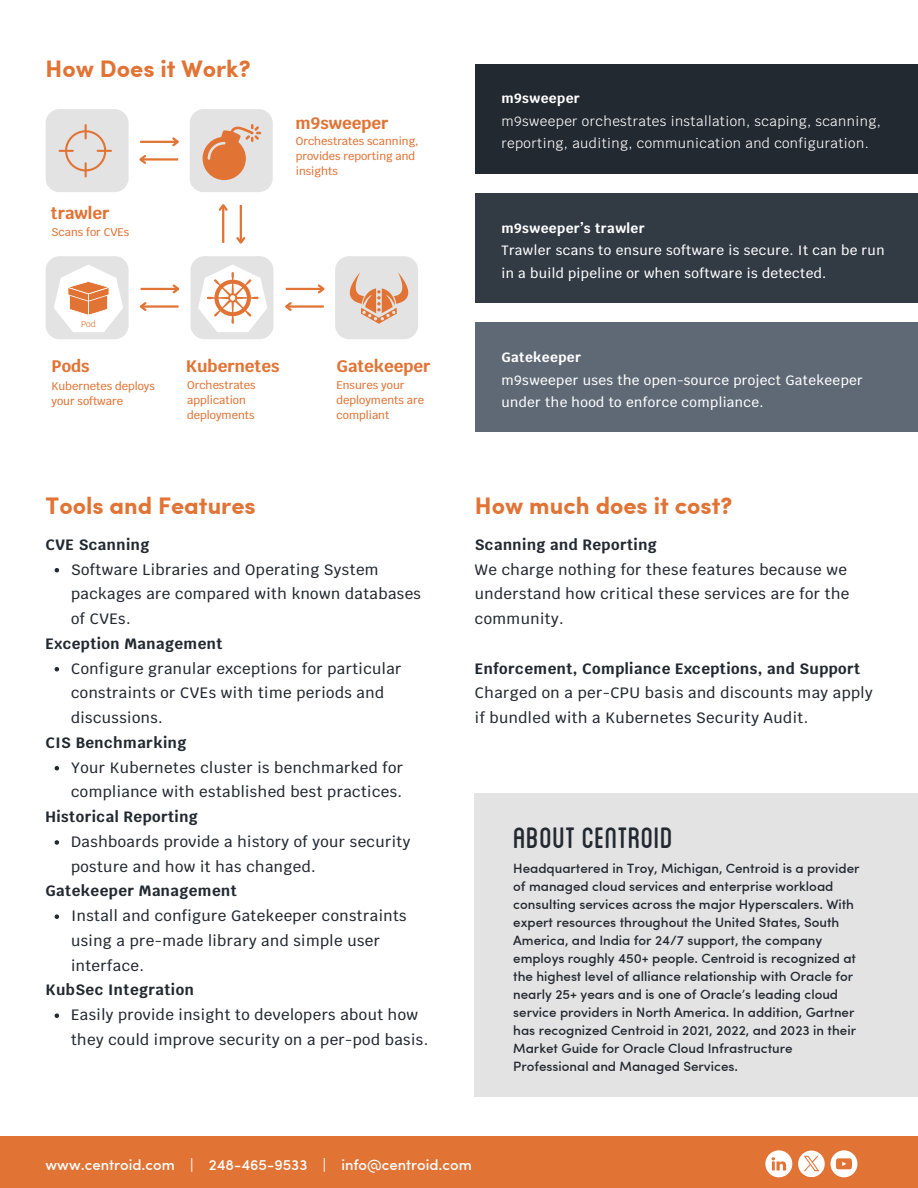
<style>
.page{position:relative;width:918px;height:1188px;background:#fff}
.page>*{position:absolute;margin:0;border:0;box-sizing:border-box;transform-origin:0 0}
.t1{font:41.55px "Blanch Caps";color:#232931}
.t2{font:700 24px "Sofia Pro";color:#e17334}
.t3{font:700 16.65px "Krub";color:#e17334}
.t4{font:500 15px/24.8px "Krub";letter-spacing:.03em;color:#232931}
.t5{font:700 15px "Krub";letter-spacing:.03em;color:#232931}
.t6{font:500 15px "Sofia Pro";color:#fff}
.t7{font:500 13.5px/18px "Sofia Pro";color:#232931}
.t8{font:500 13.5px/22.5px "Krub";letter-spacing:.03em;color:#fff}
.t9{font:13.5px/22.5px "Krub";letter-spacing:.03em;color:#fff}
.t10{font:700 13.5px "Krub";letter-spacing:.03em;color:#fff}
.t11{font:500 11.1px/14.9px "Krub";color:#e17334}
.t12{font:8.4px "Krub";color:#e17334}
.s1{font-weight:700}
</style>
<div class="page">
<div style="left:0;top:1136px;width:918px;height:52px;background:#e17334"></div>
<svg style="left:831px;top:1150px;width:26px;height:27px"></svg>
<svg style="left:765px;top:1150px;width:27px;height:27px"></svg>
<div style="left:798px;top:1151px;width:27px;height:26px;background:#fff;border-radius:50%"></div>
<img style="left:798px;top:1155px;width:27px;height:18px">
<div style="left:475px;top:793px;width:443px;height:303px;background:#e3e3e3"></div>
<div style="left:46px;top:109px;width:83px;height:83px;background:#e3e3e3;border-radius:14px"></div>
<div style="left:335px;top:256px;width:83px;height:83px;background:#e3e3e3;border-radius:14px"></div>
<div style="left:190px;top:109px;width:83px;height:83px;background:#e3e3e3;border-radius:14px"></div>
<div style="left:46px;top:256px;width:83px;height:83px;background:#e3e3e3;border-radius:14px"></div>
<div style="left:191px;top:256px;width:83px;height:83px;background:#e3e3e3;border-radius:14px"></div>
<hr style="left:141px;top:288px;width:37px;height:2px;background:#e17334">
<svg style="left:171px;top:284px;width:9px;height:10px"></svg>
<hr style="left:141px;top:305px;width:38px;height:3px;background:#e17334">
<svg style="left:139px;top:302px;width:10px;height:9px"></svg>
<hr style="left:140px;top:141px;width:38px;height:2px;background:#e17334">
<svg style="left:170px;top:137px;width:9px;height:10px"></svg>
<hr style="left:140px;top:158px;width:38px;height:3px;background:#e17334">
<svg style="left:139px;top:155px;width:9px;height:9px"></svg>
<hr style="left:286px;top:288px;width:37px;height:2px;background:#e17334">
<svg style="left:316px;top:284px;width:9px;height:10px"></svg>
<hr style="left:286px;top:305px;width:38px;height:3px;background:#e17334">
<svg style="left:285px;top:302px;width:9px;height:9px"></svg>
<hr style="left:222px;top:205px;width:2px;height:38px;background:#e17334">
<svg style="left:218px;top:204px;width:10px;height:9px"></svg>
<hr style="left:240px;top:205px;width:2px;height:38px;background:#e17334">
<svg style="left:236px;top:235px;width:10px;height:9px"></svg>
<svg style="left:203px;top:124px;width:58px;height:56px"></svg>
<svg style="left:59px;top:124px;width:53px;height:54px"></svg>
<svg style="left:54px;top:265px;width:69px;height:67px"></svg>
<svg style="left:198px;top:265px;width:69px;height:67px"></svg>
<svg style="left:349px;top:272px;width:60px;height:52px"></svg>
<div style="left:475px;top:64px;width:443px;height:109px;background:#232931"></div>
<svg style="left:55px;top:568px;width:4px;height:4px"></svg>
<svg style="left:55px;top:667px;width:4px;height:4px"></svg>
<svg style="left:55px;top:766px;width:4px;height:4px"></svg>
<svg style="left:55px;top:840px;width:4px;height:5px"></svg>
<svg style="left:55px;top:914px;width:4px;height:5px"></svg>
<svg style="left:55px;top:1013px;width:4px;height:5px"></svg>
<div style="left:475px;top:193px;width:443px;height:110px;background:#323a44"></div>
<div style="left:475px;top:322px;width:443px;height:110px;background:#5f6975"></div>
<p class="t2" style="left:46px;top:51px;width:207px">How Does it Work?</p>
<p class="t3" style="left:51px;top:202px;width:60px">trawler</p>
<h3 class="t11" style="left:51px;top:225px;width:79px">Scans for CVEs</h3>
<p class="t3" style="left:296px;top:112px;width:94px">m9sweeper</p>
<h6 class="t11" style="left:296px;top:134px;width:124px">Orchestrates scanning, provides reporting and insights</h6>
<p class="t12" style="left:81px;top:318px;width:16px">Pod</p>
<p class="t3" style="left:51px;top:355px;width:40px">Pods</p>
<p class="t3" style="left:186px;top:355px;width:95px">Kubernetes</p>
<p class="t3" style="left:337px;top:355px;width:96px">Gatekeeper</p>
<h6 class="t11" style="left:51px;top:379px;width:105px">Kubernetes deploys your software</h6>
<h3 class="t11" style="left:187px;top:377px;width:70px">Orchestrates application deployments</h3>
<h6 class="t11" style="left:337px;top:377px;width:89px">Ensures your deployments are</h6>
<h3 class="t11" style="left:337px;top:407px;width:54px">compliant</h3>
<h3 class="t2" style="left:46px;top:487px;width:212px">Tools and Features</h3>
<h4 class="t5" style="left:46px;top:535px;width:105px">CVE Scanning</h4>
<p class="t4" style="left:71px;top:557px;width:351px">Software Libraries and Operating System packages are compared with known databases of CVEs.</p>
<h4 class="t5" style="left:46px;top:634px;width:178px">Exception Management</h4>
<p class="t4" style="left:71px;top:656px;width:332px">Configure granular exceptions for particular constraints or CVEs with time periods and discussions.</p>
<h2 class="t5" style="left:46px;top:733px;width:142px">CIS Benchmarking</h2>
<h4 class="t4" style="left:71px;top:755px;width:334px">Your Kubernetes cluster is benchmarked for compliance with established best practices.</h4>
<p class="t5" style="left:46px;top:807px;width:154px">Historical Reporting</p>
<h4 class="t4" style="left:71px;top:829px;width:341px">Dashboards provide a history of your security posture and how it has changed.</h4>
<p class="t5" style="left:46px;top:881px;width:193px">Gatekeeper Management</p>
<h4 class="t4" style="left:71px;top:903px;width:337px">Install and configure Gatekeeper constraints using a pre-made library and simple user interface.</h4>
<p class="t5" style="left:46px;top:980px;width:150px">KubSec Integration</p>
<h4 class="t4" style="left:71px;top:1002px;width:359px">Easily provide insight to developers about how they could improve security on a per-pod basis.</h4>
<h5 class="t10" style="left:501px;top:90px;width:80px">m9sweeper</h5>
<p class="t9" style="left:501px;top:110px;width:381px">m9sweeper orchestrates installation, scaping, scanning, reporting, auditing, communication and configuration.</p>
<p class="t10" style="left:501px;top:219px;width:145px">m9sweeper’s trawler</p>
<h4 class="t8" style="left:501px;top:239px;width:385px">Trawler scans to ensure software is secure. It can be run in a build pipeline or when software is detected.</h4>
<p class="t10" style="left:501px;top:349px;width:81px">Gatekeeper</p>
<h2 class="t8" style="left:501px;top:369px;width:363px">m9sweeper uses the open-source project Gatekeeper under the hood to enforce compliance.</h2>
<h6 class="t2" style="left:475px;top:487px;width:259px">How much does it cost?</h6>
<p class="t4" style="left:475px;top:532px;width:376px"><span class="s1">Scanning and Reporting<br></span>We charge nothing for these features because we understand how critical these services are for the community.</p>
<h4 class="t4" style="left:475px;top:656px;width:399px"><span class="s1">Enforcement, Compliance Exceptions, and Support<br></span>Charged on a per-CPU basis and discounts may apply if bundled with a Kubernetes Security Audit.</h4>
<h6 class="t1" style="left:513px;top:812px;width:161px">AboutCentroid</h6>
<h3 class="t7" style="left:513px;top:858px;width:348px">Headquartered in Troy, Michigan, Centroid is a provider of managed cloud services and enterprise workload consulting services across the major Hyperscalers. With expert resources throughout the United States, South America, and India for 24/7 support, the company employs roughly 450+ people. Centroid is recognized at the highest level of alliance relationship with Oracle for nearly 25+ years and is one of Oracle’s leading cloud service providers in North America. In addition, Gartner has recognized Centroid in 2021, 2022, and 2023 in their Market Guide for Oracle Cloud Infrastructure Professional and Managed Services.</h3>
<p class="t6" style="left:46px;top:1154px;width:428px">www.centroid.com | 248-465-9533 | info@centroid.com</p>
</div>
